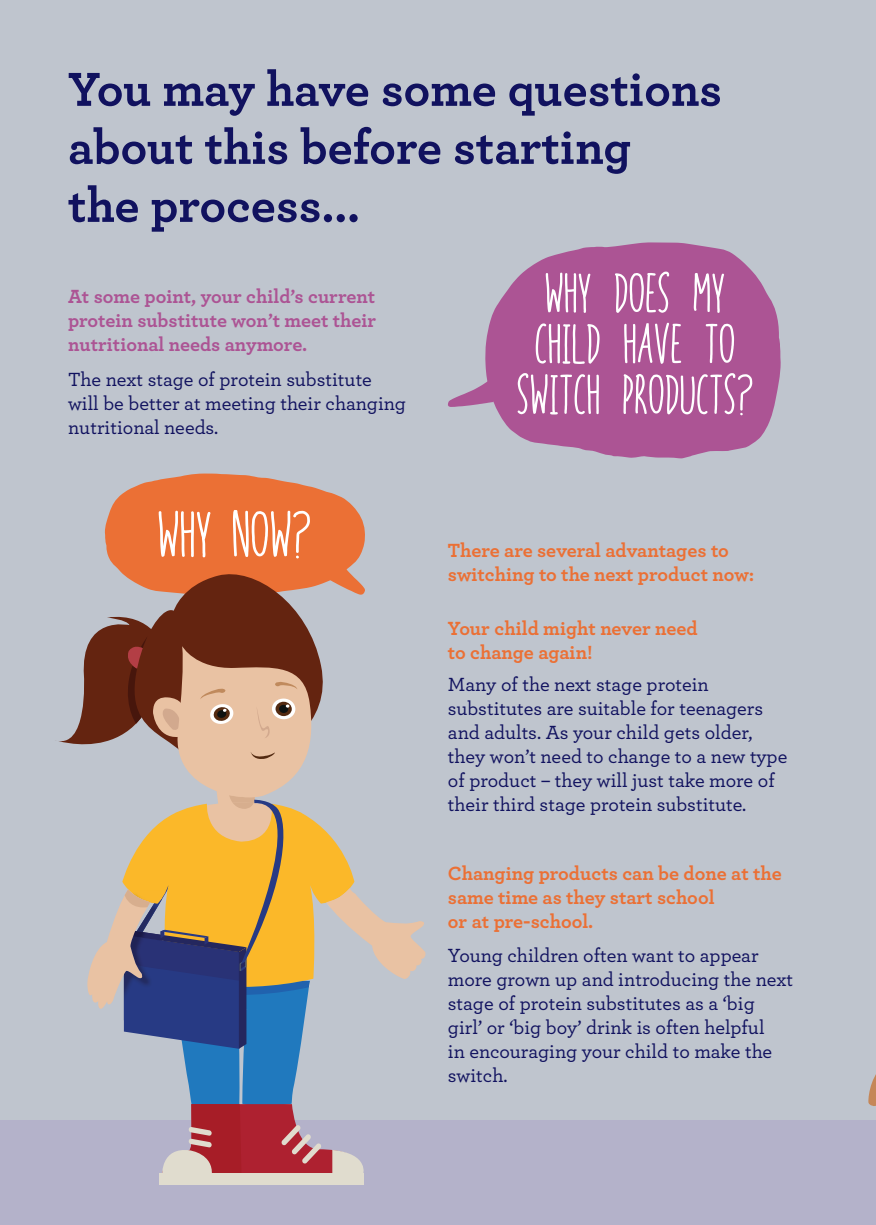
<style>
.page{position:relative;width:876px;height:1225px;background:#bfc5ce}
.page>*{position:absolute;margin:0;border:0;box-sizing:border-box;transform-origin:0 0}
.t1{font:60.2px "In your face Joffrey";color:#fff}
.t2{font:51.8px/50.8px "In your face Joffrey";color:#fff;text-align:center}
.t3{font:700 50px/58px "Archer";color:#11125f}
.t4{font:500 20px/24px "Archer";color:#11125f}
.t5{font:700 20px/24px "Archer";color:#eb7035}
.t6{font:700 20px/24px "Archer";color:#ac5494;text-align:justify}
</style>
<div class="page">
<div style="left:0;top:1120px;width:876px;height:105px;background:#b4b2ca"></div>
<svg style="left:486px;top:242px;width:295px;height:217px;background:#ae649c"></svg>
<svg style="left:448px;top:377px;width:48px;height:31px"></svg>
<svg style="left:868px;top:1074px;width:8px;height:32px"></svg>
<div style="left:237px;top:1173px;width:127px;height:12px;background:#e0dcce"></div>
<div style="left:159px;top:1173px;width:84px;height:12px;background:#e0dcce"></div>
<svg style="left:59px;top:473px;width:367px;height:700px"></svg>
<h3 class="t3" style="left:68px;top:57px;width:655px">You may have some questions about this before starting<br>the process...</h3>
<p class="t6" style="left:68px;top:283px;width:310px">At some point, your child’s current protein substitute won’t meet their nutritional needs anymore.</p>
<p class="t4" style="left:68px;top:366px;width:339px">The next stage of protein substitute will be better at meeting their changing nutritional needs.</p>
<h1 class="t1" style="left:157px;top:508px;width:156px">WHY NOW?</h1>
<h2 class="t2" style="left:516px;top:270px;width:239px">WHY DOES MY<br>CHILD HAVE TO<br>SWITCH PRODUCTS?</h2>
<p class="t5" style="left:448px;top:537px;width:308px">There are several advantages to switching to the next product now:</p>
<p class="t5" style="left:448px;top:614px;width:251px">Your child might never need to change again!</p>
<p class="t4" style="left:448px;top:671px;width:341px">Many of the next stage protein substitutes are suitable for teenagers and adults. As your child gets older, they won’t need to change to a new type of product – they will just take more of their third stage protein substitute.</p>
<p class="t5" style="left:448px;top:860px;width:335px">Changing products can be done at the same time as they start school<br>or at pre-school.</p>
<p class="t4" style="left:448px;top:942px;width:347px">Young children often want to appear more grown up and introducing the next stage of protein substitutes as a ‘big girl’ or ‘big boy’ drink is often helpful<br>in encouraging your child to make the switch.</p>
</div>
